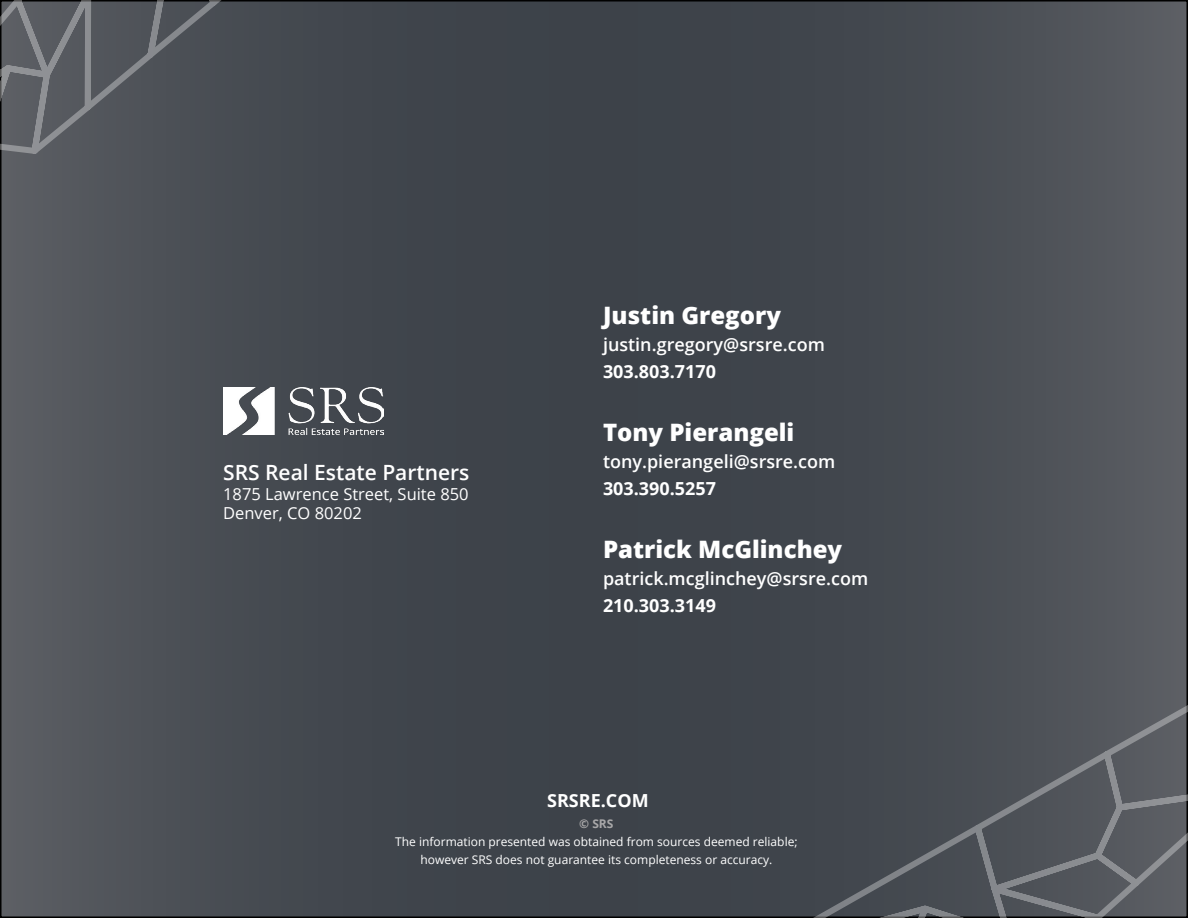
<style>
.page{position:relative;width:1188px;height:918px;background:#fff}
.page>*{position:absolute;margin:0;border:0;box-sizing:border-box;transform-origin:0 0}
.t1{font:800 24px "Open Sans";color:#fff}
.t2{font:600 21px "Open Sans";color:#fff}
.t3{font:600 18px "Open Sans";color:#fff}
.t4{font:700 18px "Open Sans";color:#fff}
.t5{font:16.5px/19.8px "Open Sans";color:#fff}
.t6{font:12px/18px "Open Sans";color:#fff;text-align:center}
.t7{font:700 12px "Open Sans";color:#a9a8a9}
</style>
<div class="page">
<div style="left:593px;top:0;width:595px;height:918px;background:linear-gradient(to right,#373d44,#575a60)"></div>
<div style="left:0;top:0;width:593px;height:918px;background:linear-gradient(to right,#575a5f,#373d44)"></div>
<img style="left:223px;top:387px;width:160px;height:48px">
<svg style="left:731px;top:630px;width:457px;height:288px"></svg>
<svg style="left:0;top:0;width:278px;height:310px"></svg>
<h2 class="t2" style="left:223px;top:458px;width:248px">SRS Real Estate Partners</h2>
<h3 class="t5" style="left:223px;top:483px;width:247px">1875 Lawrence Street, Suite 850<br>Denver, CO 80202</h3>
<h1 class="t1" style="left:603px;top:297px;width:180px">Justin Gregory</h1>
<h3 class="t3" style="left:603px;top:332px;width:223px">justin.gregory@srsre.com</h3>
<h3 class="t4" style="left:603px;top:359px;width:115px">303.803.7170</h3>
<h1 class="t1" style="left:603px;top:414px;width:193px">Tony Pierangeli</h1>
<h3 class="t3" style="left:603px;top:449px;width:234px">tony.pierangeli@srsre.com</h3>
<h3 class="t4" style="left:603px;top:476px;width:115px">303.390.5257</h3>
<h1 class="t1" style="left:603px;top:531px;width:241px">Patrick McGlinchey</h1>
<h3 class="t3" style="left:603px;top:566px;width:267px">patrick.mcglinchey@srsre.com</h3>
<h3 class="t4" style="left:603px;top:593px;width:115px">210.303.3149</h3>
<h3 class="t4" style="left:547px;top:788px;width:103px">SRSRE.COM</h3>
<p class="t7" style="left:579px;top:815px;width:36px">© SRS</p>
<p class="t6" style="left:395px;top:833px;width:404px">The information presented was obtained from sources deemed reliable; however SRS does not guarantee its completeness or accuracy.</p>
</div>
